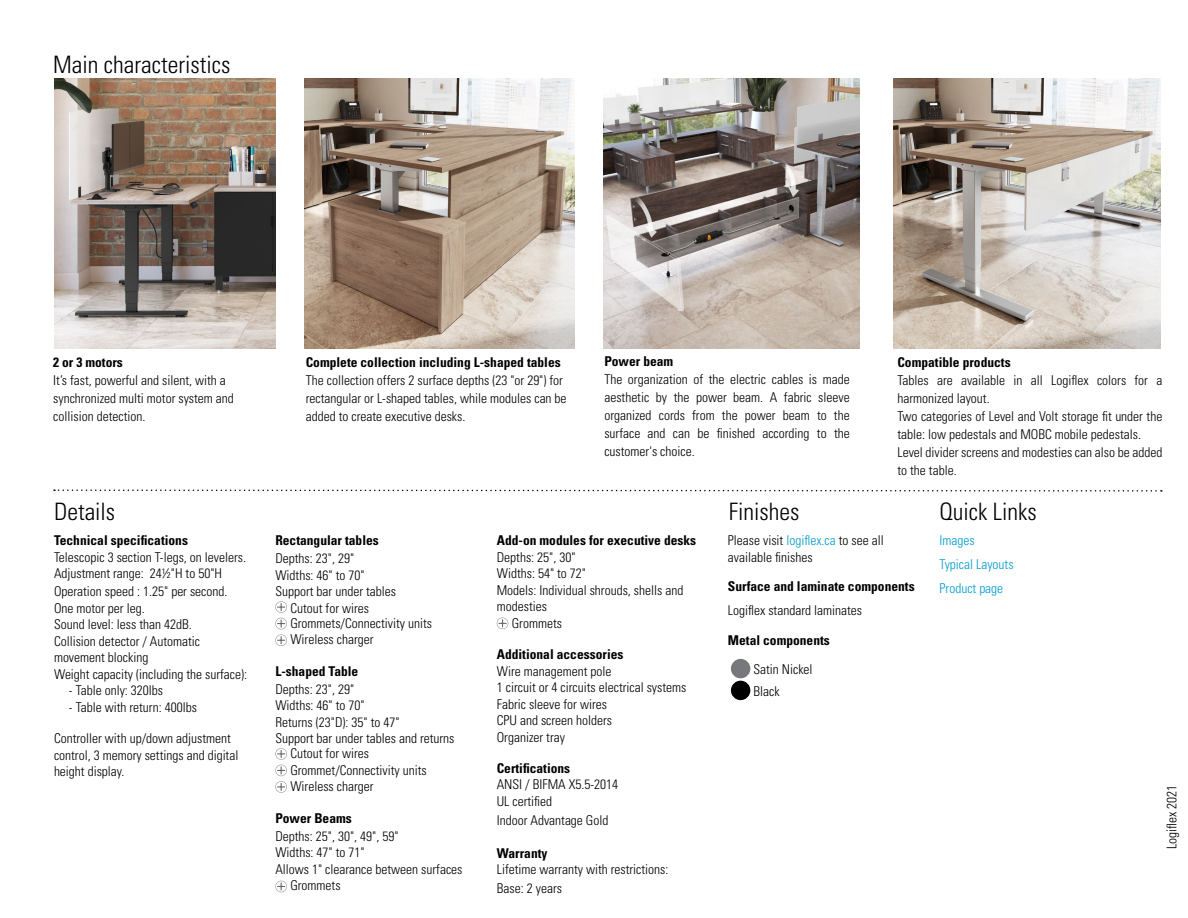
<style>
.page{position:relative;width:1188px;height:918px;background:#fff}
.page>*{position:absolute;margin:0;border:0;box-sizing:border-box;transform-origin:0 0}
.t1{font:300 condensed 24px "Univers LT";color:#000}
.t2{font:300 condensed 13.5px/16.5px "Univers LT";color:#000}
.t3{font:700 condensed 13.5px "Univers LT";color:#000}
.t4{font:300 condensed 13.5px/24px "Univers LT";color:#009bcb}
.s1{color:#009bcb}
</style>
<div class="page">
<svg style="left:54px;top:489px;width:1108px;height:3px"></svg>
<img style="left:54px;top:79px;width:221px;height:270px">
<img style="left:305px;top:79px;width:270px;height:269px">
<img style="left:604px;top:79px;width:256px;height:269px">
<img style="left:893px;top:79px;width:268px;height:269px">
<div style="left:731px;top:659px;width:19px;height:19px;background:#77787b;border-radius:50%"></div>
<div style="left:731px;top:681px;width:19px;height:19px;background:#000;border-radius:50%"></div>
<svg style="left:275px;top:748px;width:12px;height:45px"></svg>
<svg style="left:275px;top:601px;width:12px;height:45px"></svg>
<svg style="left:275px;top:881px;width:12px;height:11px"></svg>
<svg style="left:497px;top:618px;width:11px;height:11px"></svg>
<h1 class="t1" style="left:53px;top:50px;width:179px">Main characteristics</h1>
<p class="t3" style="left:53px;top:354px;width:71px">2 or 3 motors</p>
<p class="t2" style="left:53px;top:371px;width:182px;line-height:18px">It’s fast, powerful and silent, with a synchronized multi motor system and collision detection.</p>
<p class="t3" style="left:306px;top:354px;width:257px">Complete collection including L-shaped tables</p>
<p class="t2" style="left:306px;top:371px;width:262px;line-height:18px">The collection offers 2 surface depths (23 "or 29") for rectangular or L-shaped tables, while modules can be added to create executive desks.</p>
<p class="t3" style="left:604px;top:353px;width:70px">Power beam</p>
<p class="t2" style="left:604px;top:370px;width:247px;line-height:18px;text-align:justify">The organization of the electric cables is made aesthetic by the power beam. A fabric sleeve organized cords from the power beam to the surface and can be finished according to the customer's choice.</p>
<p class="t3" style="left:897px;top:353px;width:115px">Compatible products</p>
<p class="t2" style="left:897px;top:371px;width:266px;line-height:18px">Tables are available in all Logiflex colors for a harmonized layout.<br>Two categories of Level and Volt storage fit under the table: low pedestals and MOBC mobile pedestals.<br>Level divider screens and modesties can also be added to the table.</p>
<h1 class="t1" style="left:54px;top:498px;width:63px">Details</h1>
<h1 class="t1" style="left:729px;top:498px;width:72px">Finishes</h1>
<h1 class="t1" style="left:940px;top:498px;width:99px">Quick Links</h1>
<p class="t3" style="left:54px;top:532px;width:136px">Technical specifications</p>
<p class="t2" style="left:54px;top:549px;width:194px">Telescopic 3 section T-legs, on levelers.<br>Adjustment range: 24½"H to 50"H</p>
<p class="t2" style="left:54px;top:583px;width:195px">Operation speed : 1.25" per second.<br>One motor per leg.<br>Sound level: less than 42dB.<br>Collision detector / Automatic movement blocking<br>Weight capacity (including the surface):</p>
<p class="t2" style="left:69px;top:682px;width:96px">- Table only: 320lbs</p>
<p class="t2" style="left:69px;top:699px;width:129px">- Table with return: 400lbs</p>
<p class="t2" style="left:54px;top:730px;width:186px">Controller with up/down adjustment control, 3 memory settings and digital height display.</p>
<p class="t3" style="left:275px;top:532px;width:105px">Rectangular tables</p>
<p class="t2" style="left:275px;top:550px;width:80px">Depths: 23", 29"</p>
<p class="t2" style="left:275px;top:567px;width:91px">Widths: 46" to 70"</p>
<p class="t2" style="left:275px;top:583px;width:122px">Support bar under tables</p>
<p class="t2" style="left:290px;top:600px;width:80px">Cutout for wires</p>
<p class="t2" style="left:290px;top:615px;width:143px">Grommets/Connectivity units<br>Wireless charger</p>
<p class="t3" style="left:275px;top:663px;width:84px">L-shaped Table</p>
<p class="t2" style="left:275px;top:681px;width:181px">Depths: 23", 29"<br>Widths: 46" to 70"<br>Returns (23"D): 35" to 47"<br>Support bar under tables and returns</p>
<p class="t2" style="left:290px;top:745px;width:138px">Cutout for wires<br>Grommet/Connectivity units<br>Wireless charger</p>
<p class="t3" style="left:275px;top:809px;width:78px">Power Beams</p>
<p class="t2" style="left:275px;top:828px;width:125px">Depths: 25", 30", 49", 59"</p>
<p class="t2" style="left:275px;top:844px;width:91px">Widths: 47" to 71"</p>
<p class="t2" style="left:275px;top:861px;width:189px">Allows 1" clearance between surfaces</p>
<p class="t2" style="left:290px;top:877px;width:52px">Grommets</p>
<p class="t3" style="left:497px;top:532px;width:201px">Add-on modules for executive desks</p>
<p class="t2" style="left:497px;top:549px;width:80px">Depths: 25", 30"</p>
<p class="t2" style="left:497px;top:565px;width:91px">Widths: 54" to 72"</p>
<p class="t2" style="left:497px;top:582px;width:188px">Models: Individual shrouds, shells and</p>
<p class="t2" style="left:497px;top:598px;width:52px">modesties</p>
<p class="t2" style="left:512px;top:615px;width:52px">Grommets</p>
<p class="t3" style="left:497px;top:646px;width:128px">Additional accessories</p>
<p class="t2" style="left:497px;top:663px;width:191px">Wire management pole<br>1 circuit or 4 circuits electrical systems<br>Fabric sleeve for wires<br>CPU and screen holders<br>Organizer tray</p>
<p class="t3" style="left:497px;top:760px;width:75px">Certifications</p>
<p class="t2" style="left:497px;top:776px;width:123px">ANSI / BIFMA X5.5-2014<br>UL certified</p>
<p class="t2" style="left:497px;top:812px;width:113px">Indoor Advantage Gold</p>
<p class="t3" style="left:497px;top:845px;width:52px">Warranty</p>
<p class="t2" style="left:497px;top:860px;width:173px;line-height:18.6px">Lifetime warranty with restrictions:<br>Base: 2 years</p>
<p class="t2" style="left:728px;top:532px;width:157px">Please visit <span class="s1">logiflex.ca</span> to see all available finishes</p>
<p class="t3" style="left:728px;top:578px;width:188px">Surface and laminate components</p>
<p class="t2" style="left:728px;top:602px;width:136px">Logiflex standard laminates</p>
<p class="t3" style="left:728px;top:632px;width:103px">Metal components</p>
<p class="t2" style="left:753px;top:658px;width:61px;line-height:22.5px">Satin Nickel<br>Black</p>
<p class="t4" style="left:940px;top:528px;width:76px">Images<br>Typical Layouts<br>Product page</p>
<p class="t2" style="left:1163px;top:849px;width:66px;rotate:-90deg">Logiflex 2021</p>
</div>
